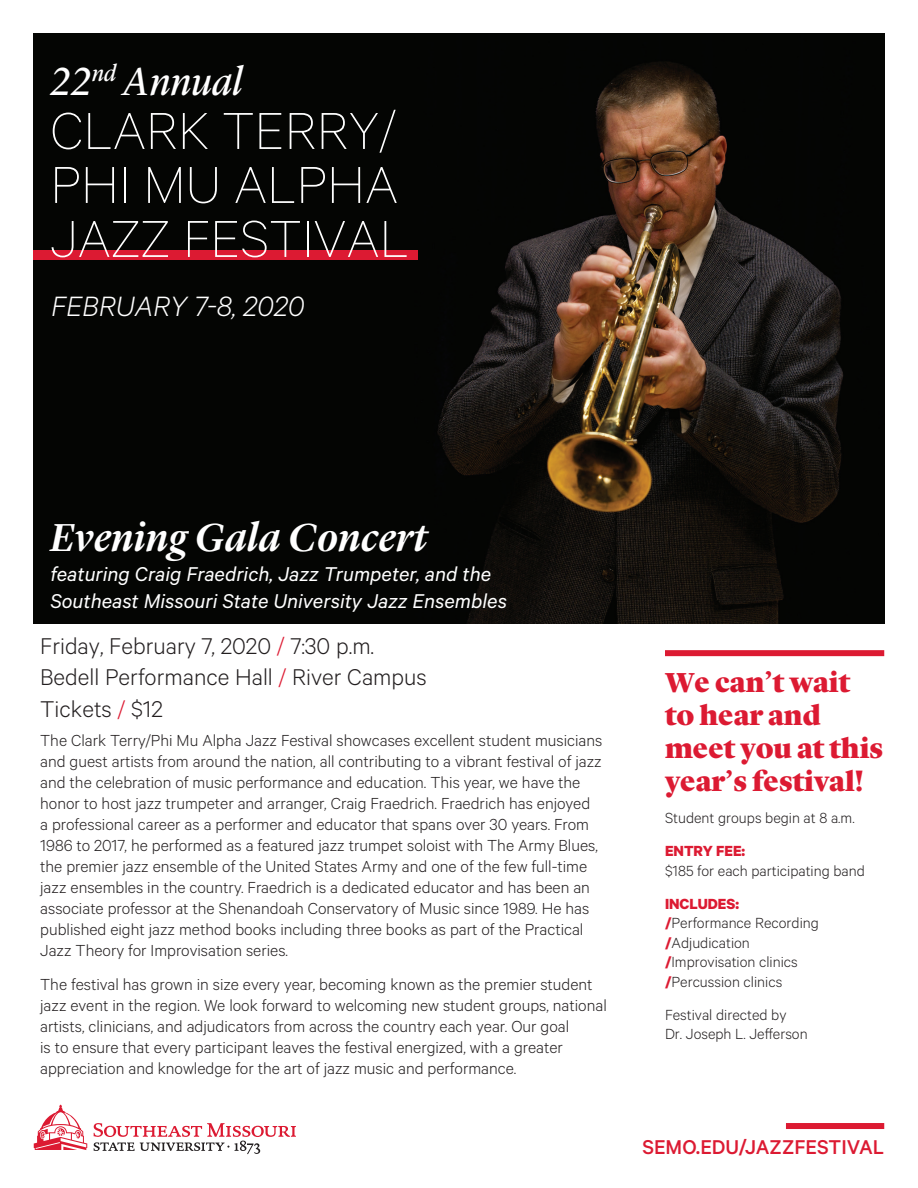
<style>
.page{position:relative;width:918px;height:1188px;background:#fff}
.page>*{position:absolute;margin:0;border:0;box-sizing:border-box;transform-origin:0 0}
.t1{font:100 58.5px/54px "Calibre";color:#fff}
.t2{font:italic 500 40.5px "Lyon Display";letter-spacing:.01em;color:#fff}
.t3{font:italic 40.5px "Lyon Display";color:#fff}
.t4{font:italic 300 31.5px "Calibre";color:#fff}
.t5{font:900 28.5px/33px "Lyon Display";color:#dc1a32}
.t6{font:300 25.65px "Calibre";color:#231f20}
.t7{font:italic 22.5px/26.5px "Calibre";color:#fff}
.t8{font:500 22.5px "Calibre";color:#dc1a32}
.t9{font:300 18px/21px "Calibre";color:#231f20}
.t10{font:300 16.5px/19.5px "Calibre";color:#231f20}
.s1{color:#dc1a32}
.s2{font-weight:700;color:#dc1a32}
</style>
<div class="page">
<img style="left:34px;top:34px;width:850px;height:589px">
<div style="left:786px;top:1123px;width:98px;height:6px;background:#dc1a32"></div>
<svg style="left:94px;top:1123px;width:202px;height:31px"></svg>
<svg style="left:34px;top:1105px;width:53px;height:45px"></svg>
<div style="left:665px;top:650px;width:219px;height:6px;background:#dc1a32"></div>
<div style="left:34px;top:250px;width:384px;height:10px;background:#dc1a32"></div>
<p class="t3" style="left:51px;top:51px;width:193px">22<sup>nd</sup> Annual</p>
<p class="t1" style="left:50px;top:101px;width:360px">CLARK TERRY/<br>PHI MU ALPHA<br>JAZZ FESTIVAL</p>
<p class="t4" style="left:51px;top:288px;width:255px">FEBRUARY 7-8, 2020</p>
<p class="t2" style="left:50px;top:507px;width:379px">Evening Gala Concert</p>
<p class="t7" style="left:50px;top:560px;width:458px">featuring Craig Fraedrich, Jazz Trumpeter, and the<br>Southeast Missouri State University Jazz Ensembles</p>
<p class="t6" style="left:40px;top:631px;width:336px">Friday, February 7, 2020 <span class="s1">/</span> 7:30 p.m.</p>
<p class="t6" style="left:40px;top:663px;width:388px">Bedell Performance Hall <span class="s1">/</span> River Campus</p>
<p class="t6" style="left:40px;top:694px;width:124px">Tickets <span class="s1">/</span> $12</p>
<p class="t9" style="left:40px;top:729px;width:564px">The Clark Terry/Phi Mu Alpha Jazz Festival showcases excellent student musicians and guest artists from around the nation, all contributing to a vibrant festival of jazz and the celebration of music performance and education. This year, we have the honor to host jazz trumpeter and arranger, Craig Fraedrich. Fraedrich has enjoyed a professional career as a performer and educator that spans over 30 years. From 1986 to 2017, he performed as a featured jazz trumpet soloist with The Army Blues, the premier jazz ensemble of the United States Army and one of the few full-time jazz ensembles in the country. Fraedrich is a dedicated educator and has been an associate professor at the Shenandoah Conservatory of Music since 1989. He has published eight jazz method books including three books as part of the Practical Jazz Theory for Improvisation series.</p>
<p class="t9" style="left:40px;top:973px;width:568px">The festival has grown in size every year, becoming known as the premier student jazz event in the region. We look forward to welcoming new student groups, national artists, clinicians, and adjudicators from across the country each year. Our goal<br>is to ensure that every participant leaves the festival energized, with a greater appreciation and knowledge for the art of jazz music and performance.</p>
<p class="t5" style="left:665px;top:663px;width:220px">We can’t wait to hear and meet you at this year’s festival!</p>
<p class="t10" style="left:665px;top:808px;width:191px">Student groups begin at 8 a.m.</p>
<p class="t10" style="left:665px;top:841px;width:201px"><span class="s2">ENTRY FEE:<br></span>$185 for each participating band</p>
<p class="t10" style="left:665px;top:893px;width:155px"><span class="s2">INCLUDES: /</span>Performance Recording <span class="s2">/</span>Adjudication <span class="s2">/</span>Improvisation clinics <span class="s2">/</span>Percussion clinics</p>
<p class="t10" style="left:665px;top:1004px;width:144px">Festival directed by<br>Dr. Joseph L. Jefferson</p>
<p class="t8" style="left:642px;top:1134px;width:243px">SEMO.EDU/JAZZFESTIVAL</p>
</div>
